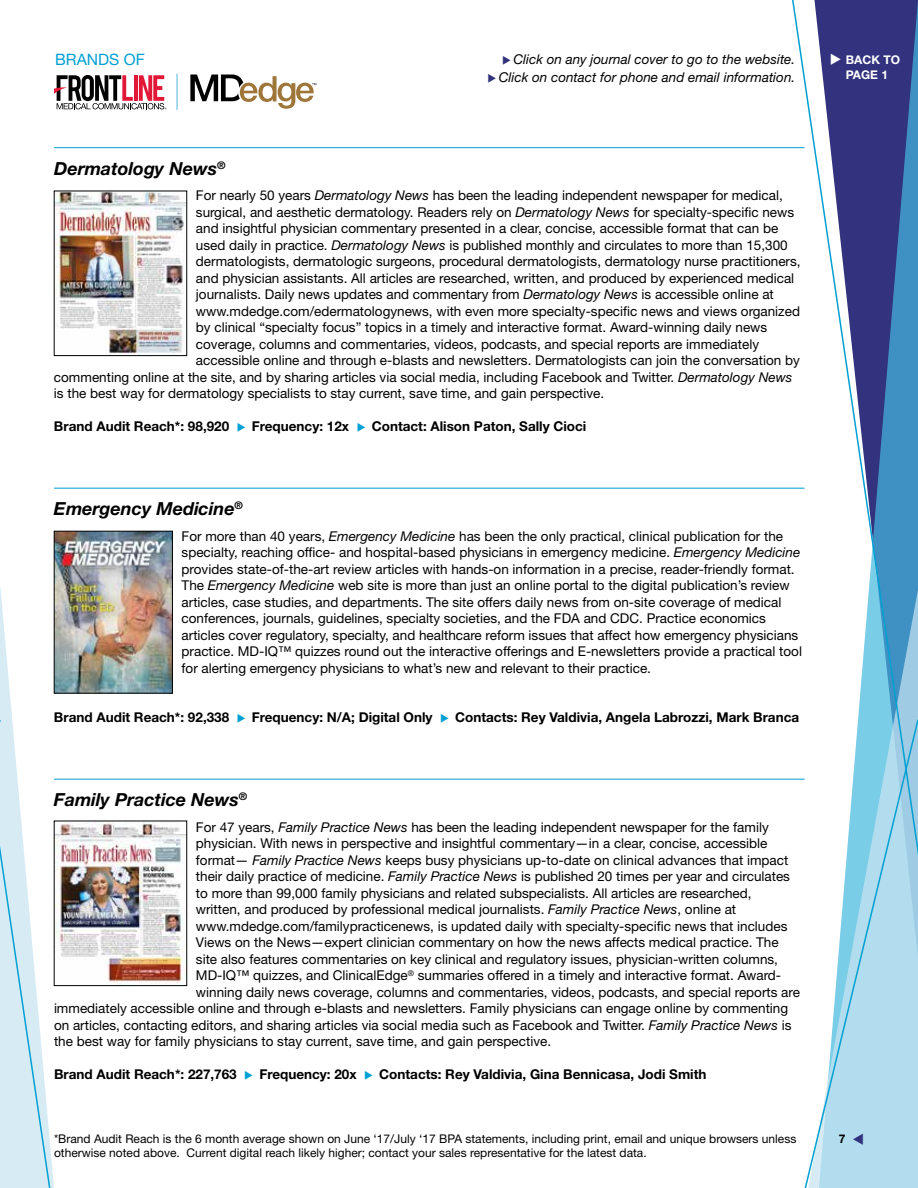
<style>
.page{position:relative;width:918px;height:1188px;background:#fff}
.page>*{position:absolute;margin:0;border:0;box-sizing:border-box;transform-origin:0 0}
.t1{font:italic 700 18px "Helvetica Neue LT Std";color:#000}
.t2{font:15.75px "Helvetica Neue LT Std";color:#00a0d2}
.t3{font:13.5px/16.5px "Helvetica Neue LT Std";color:#000}
.t4{font:700 13.5px "Helvetica Neue LT Std";color:#000}
.t5{font:italic 13.5px "Helvetica Neue LT Std";color:#000}
.t6{font:12px/14.4px "Helvetica Neue LT Std";color:#000}
.t7{font:700 12px/14.4px "Helvetica Neue LT Std";color:#fff;text-align:center}
.t8{font:700 12px "Helvetica Neue LT Std";color:#000}
.s1{color:#32327f}
.s2{font-style:italic}
.s3{color:#00a0d2}
</style>
<div class="page">
<svg style="left:791px;top:0;width:127px;height:779px"></svg>
<svg style="left:0;top:587px;width:54px;height:601px"></svg>
<svg style="left:804px;top:718px;width:114px;height:470px"></svg>
<svg style="left:54px;top:75px;width:113px;height:34px"></svg>
<svg style="left:190px;top:75px;width:126px;height:34px"></svg>
<hr style="left:176px;top:74px;width:2px;height:36px;background:#76c5e4">
<hr style="left:54px;top:147px;width:751px;height:1px;background:#00a0d2">
<hr style="left:54px;top:488px;width:751px;height:1px;background:#00a0d2">
<hr style="left:54px;top:779px;width:751px;height:1px;background:#00a0d2">
<img style="left:56px;top:533px;width:115px;height:158px">
<div style="left:54px;top:531px;width:119px;height:162px;border:1px solid #000"></div>
<img style="left:56px;top:193px;width:129px;height:161px">
<img style="left:56px;top:823px;width:129px;height:161px">
<svg style="left:846px;top:64px;width:13px;height:1px"></svg>
<svg style="left:853px;top:1134px;width:10px;height:11px"></svg>
<p class="t2" style="left:55px;top:50px;width:91px">BRANDS OF</p>
<p class="t5" style="left:502px;top:51px;width:295px"><span class="s1">◆</span> Click on any journal cover to go to the website.</p>
<p class="t5" style="left:488px;top:69px;width:309px"><span class="s1">◆</span> Click on contact for phone and email information.</p>
<p class="t7" style="left:830px;top:53px;width:72px">◆ BACK TO<br>PAGE 1</p>
<h1 class="t1" style="left:54px;top:157px;width:173px">Dermatology News<sup>®</sup></h1>
<p class="t3" style="left:196px;top:187px;width:588px">For nearly 50 years <span class="s2">Dermatology News</span> has been the leading independent newspaper for medical,</p>
<p class="t3" style="left:196px;top:204px;width:600px">surgical, and aesthetic dermatology. Readers rely on <span class="s2">Dermatology News</span> for specialty-specific news</p>
<p class="t3" style="left:196px;top:220px;width:584px">and insightful physician commentary presented in a clear, concise, accessible format that can be</p>
<p class="t3" style="left:196px;top:237px;width:593px">used daily in practice. <span class="s2">Dermatology News</span> is published monthly and circulates to more than 15,300</p>
<p class="t3" style="left:196px;top:253px;width:606px">dermatologists, dermatologic surgeons, procedural dermatologists, dermatology nurse practitioners,</p>
<p class="t3" style="left:196px;top:270px;width:600px">and physician assistants. All articles are researched, written, and produced by experienced medical</p>
<p class="t3" style="left:196px;top:286px;width:579px">journalists. Daily news updates and commentary from <span class="s2">Dermatology News</span> is accessible online at</p>
<p class="t3" style="left:196px;top:303px;width:606px">www.mdedge.com/edermatologynews, with even more specialty-specific news and views organized</p>
<p class="t3" style="left:196px;top:319px;width:573px">by clinical “specialty focus” topics in a timely and interactive format. Award-winning daily news</p>
<p class="t3" style="left:196px;top:336px;width:565px">coverage, columns and commentaries, videos, podcasts, and special reports are immediately</p>
<p class="t3" style="left:196px;top:352px;width:605px">accessible online and through e-blasts and newsletters. Dermatologists can join the conversation by</p>
<p class="t3" style="left:54px;top:369px;width:740px">commenting online at the site, and by sharing articles via social media, including Facebook and Twitter. <span class="s2">Dermatology News</span></p>
<p class="t3" style="left:54px;top:385px;width:552px">is the best way for dermatology specialists to stay current, save time, and gain perspective.</p>
<p class="t4" style="left:54px;top:418px;width:534px">Brand Audit Reach*: 98,920 <span class="s3">◆</span> Frequency: 12x <span class="s3">◆</span> Contact: Alison Paton, Sally Cioci</p>
<h1 class="t1" style="left:54px;top:498px;width:191px">Emergency Medicine<sup>®</sup></h1>
<p class="t3" style="left:182px;top:528px;width:622px">For more than 40 years, <span class="s2">Emergency Medicine</span> has been the only practical, clinical publication for the specialty, reaching office- and hospital-based physicians in emergency medicine. <span class="s2">Emergency Medicine </span>provides state-of-the-art review articles with hands-on information in a precise, reader-friendly format.<br>The <span class="s2">Emergency Medicine</span> web site is more than just an online portal to the digital publication’s review articles, case studies, and departments. The site offers daily news from on-site coverage of medical conferences, journals, guidelines, specialty societies, and the FDA and CDC. Practice economics articles cover regulatory, specialty, and healthcare reform issues that affect how emergency physicians practice. MD-IQ™ quizzes round out the interactive offerings and E-newsletters provide a practical tool for alerting emergency physicians to what’s new and relevant to their practice.</p>
<p class="t4" style="left:54px;top:709px;width:747px">Brand Audit Reach*: 92,338 <span class="s3">◆</span> Frequency: N/A; Digital Only <span class="s3">◆</span> Contacts: Rey Valdivia, Angela Labrozzi, Mark Branca</p>
<h1 class="t1" style="left:54px;top:789px;width:195px">Family Practice News<sup>®</sup></h1>
<p class="t3" style="left:196px;top:819px;width:574px">For 47 years, <span class="s2">Family Practice News</span> has been the leading independent newspaper for the family</p>
<p class="t3" style="left:196px;top:835px;width:573px">physician. With news in perspective and insightful commentary—in a clear, concise, accessible</p>
<p class="t3" style="left:196px;top:852px;width:594px">format— <span class="s2">Family Practice News</span> keeps busy physicians up-to-date on clinical advances that impact</p>
<p class="t3" style="left:196px;top:868px;width:596px">their daily practice of medicine. <span class="s2">Family Practice News</span> is published 20 times per year and circulates</p>
<p class="t3" style="left:196px;top:885px;width:557px">to more than 99,000 family physicians and related subspecialists. All articles are researched,</p>
<p class="t3" style="left:196px;top:901px;width:542px">written, and produced by professional medical journalists. <span class="s2">Family Practice News</span>, online at</p>
<p class="t3" style="left:196px;top:918px;width:593px">www.mdedge.com/familypracticenews, is updated daily with specialty-specific news that includes</p>
<p class="t3" style="left:196px;top:934px;width:584px">Views on the News—expert clinician commentary on how the news affects medical practice. The</p>
<p class="t3" style="left:196px;top:951px;width:584px">site also features commentaries on key clinical and regulatory issues, physician-written columns,</p>
<p class="t3" style="left:196px;top:967px;width:587px">MD-IQ™ quizzes, and ClinicalEdge<sup>®</sup> summaries offered in a timely and interactive format. Award-</p>
<p class="t3" style="left:196px;top:984px;width:606px">winning daily news coverage, columns and commentaries, videos, podcasts, and special reports are</p>
<p class="t3" style="left:54px;top:1000px;width:736px">immediately accessible online and through e-blasts and newsletters. Family physicians can engage online by commenting</p>
<p class="t3" style="left:54px;top:1017px;width:739px">on articles, contacting editors, and sharing articles via social media such as Facebook and Twitter. <span class="s2">Family Practice News</span> is</p>
<p class="t3" style="left:54px;top:1033px;width:499px">the best way for family physicians to stay current, save time, and gain perspective.</p>
<p class="t4" style="left:54px;top:1066px;width:654px">Brand Audit Reach*: 227,763 <span class="s3">◆</span> Frequency: 20x <span class="s3">◆</span> Contacts: Rey Valdivia, Gina Bennicasa, Jodi Smith</p>
<p class="t6" style="left:54px;top:1131px;width:744px">*Brand Audit Reach is the 6 month average shown on June ‘17/July ‘17 BPA statements, including print, email and unique browsers unless otherwise noted above. Current digital reach likely higher; contact your sales representative for the latest data.</p>
<p class="t8" style="left:839px;top:1131px;width:8px">7</p>
</div>
